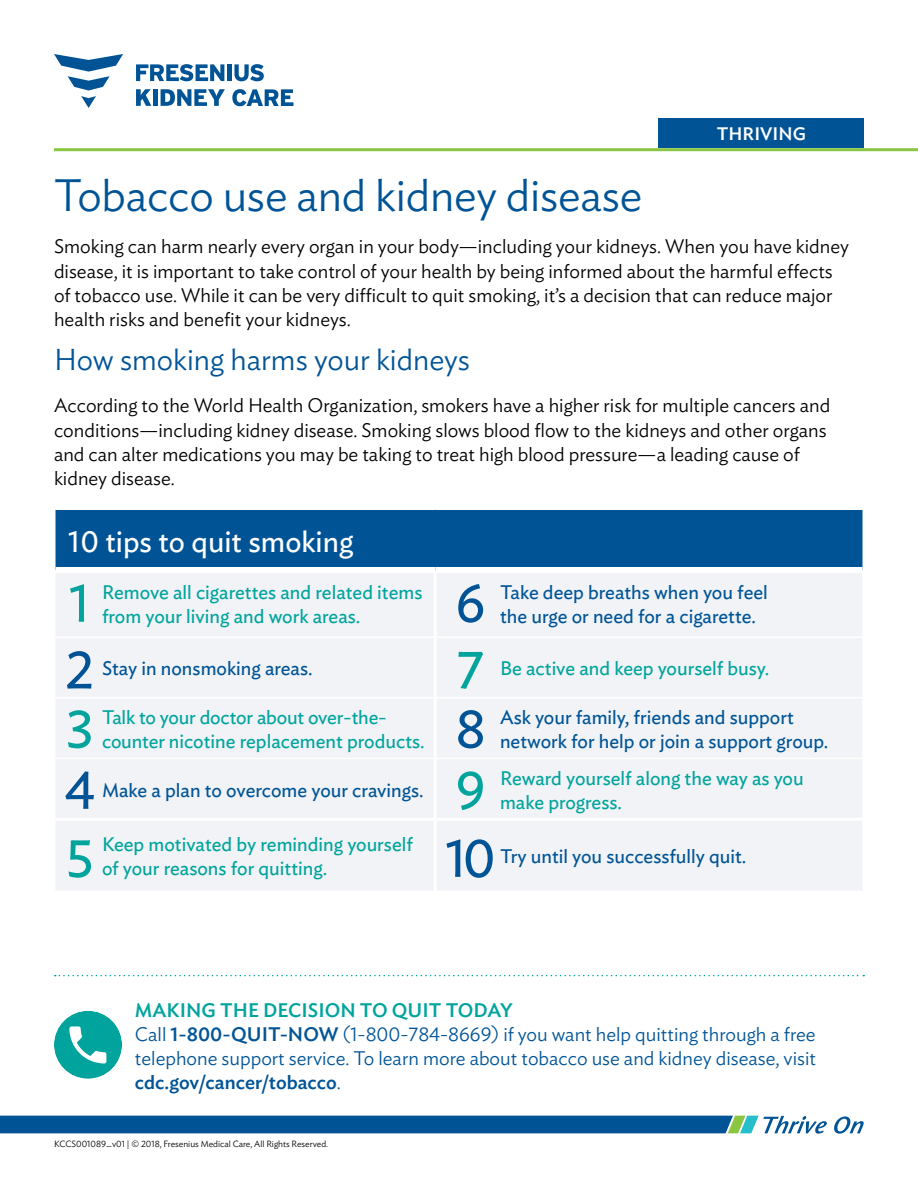
<style>
.page{position:relative;width:918px;height:1188px;background:#fff}
.page>*{position:absolute;margin:0;border:0;box-sizing:border-box;transform-origin:0 0}
.t1{font:53.25px "Ideal Sans";color:#005496}
.t2{font:53.25px "Ideal Sans";color:#00a49d}
.t3{font:300 45px "Ideal Sans";letter-spacing:-.005em;color:#005496}
.t4{font:300 30px "Ideal Sans";color:#005496}
.t5{font:30px "Ideal Sans";color:#fff}
.t6{font:300 19.5px/24px "Ideal Sans";color:#000}
.t7{font:19.5px/24px "Ideal Sans";color:#00a49d}
.t8{font:19.5px/24px "Ideal Sans";color:#005496}
.t9{font:300 19.5px/24px "Ideal Sans";color:#005496}
.t10{font:500 18px "Ideal Sans";color:#fff}
.t11{font:300 9px "Ideal Sans";color:#000}
.s1{font-weight:500;color:#00a49d}
.s2{font-weight:500}
</style>
<div class="page">
<hr style="left:54px;top:148px;width:864px;height:3px;background:#8ac641">
<svg style="left:54px;top:54px;width:69px;height:54px"></svg>
<svg style="left:136px;top:64px;width:88px;height:17px"></svg>
<div style="left:227px;top:64px;width:5px;height:17px;background:#005496"></div>
<svg style="left:234px;top:64px;width:30px;height:17px"></svg>
<svg style="left:232px;top:89px;width:62px;height:17px"></svg>
<svg style="left:136px;top:89px;width:15px;height:17px"></svg>
<hr style="left:153px;top:89px;width:4px;height:17px;background:#005496">
<svg style="left:161px;top:89px;width:64px;height:17px"></svg>
<svg style="left:834px;top:1116px;width:30px;height:18px"></svg>
<svg style="left:0;top:1116px;width:827px;height:18px;background:#1b679f"></svg>
<div style="left:55px;top:509px;width:808px;height:61px;background:#005496"></div>
<div style="left:56px;top:573px;width:806px;height:317px;background:#f1f3f6"></div>
<hr style="left:54px;top:508px;width:381px;height:2px;background:#fff">
<hr style="left:54px;top:510px;width:2px;height:60px;background:#fff">
<hr style="left:435px;top:508px;width:429px;height:2px;background:#fff">
<hr style="left:862px;top:510px;width:2px;height:60px;background:#fff">
<hr style="left:54px;top:636px;width:380px;height:2px;background:#fff">
<hr style="left:437px;top:636px;width:427px;height:2px;background:#fff">
<hr style="left:54px;top:697px;width:380px;height:1px;background:#fff">
<hr style="left:437px;top:697px;width:427px;height:1px;background:#fff">
<hr style="left:54px;top:758px;width:380px;height:1px;background:#fff">
<hr style="left:437px;top:758px;width:427px;height:1px;background:#fff">
<hr style="left:56px;top:818px;width:379px;height:3px;background:#fff">
<hr style="left:435px;top:818px;width:427px;height:3px;background:#fff">
<div style="left:56px;top:567px;width:379px;height:6px;background:#fff"></div>
<div style="left:435px;top:567px;width:427px;height:6px;background:#fff"></div>
<hr style="left:434px;top:573px;width:3px;height:64px;background:#fff">
<hr style="left:434px;top:637px;width:3px;height:61px;background:#fff">
<hr style="left:434px;top:698px;width:3px;height:60px;background:#fff">
<hr style="left:434px;top:758px;width:3px;height:60px;background:#fff">
<hr style="left:434px;top:821px;width:3px;height:69px;background:#fff">
<svg style="left:55px;top:975px;width:809px;height:1px"></svg>
<div style="left:54px;top:1011px;width:68px;height:68px;background:#00a49d;border-radius:50%"></div>
<svg style="left:69px;top:1026px;width:37px;height:37px"></svg>
<div style="left:659px;top:118px;width:205px;height:30px;background:#005496"></div>
<p class="t10" style="left:717px;top:120px;width:91px">THRIVING</p>
<h2 class="t3" style="left:54px;top:161px;width:590px">Tobacco use and kidney disease</h2>
<p class="t6" style="left:54px;top:233px;width:797px">Smoking can harm nearly every organ in your body—including your kidneys. When you have kidney disease, it is important to take control of your health by being informed about the harmful effects of tobacco use. While it can be very difficult to quit smoking, it’s a decision that can reduce major health risks and benefit your kidneys.</p>
<h3 class="t4" style="left:54px;top:337px;width:417px">How smoking harms your kidneys</h3>
<p class="t6" style="left:54px;top:392px;width:778px">According to the World Health Organization, smokers have a higher risk for multiple cancers and conditions—including kidney disease. Smoking slows blood flow to the kidneys and other organs and can alter medications you may be taking to treat high blood pressure—a leading cause of kidney disease.</p>
<h3 class="t5" style="left:68px;top:518px;width:287px">10 tips to quit smoking</h3>
<p class="t7" style="left:102px;top:579px;width:322px">Remove all cigarettes and related items from your living and work areas.</p>
<p class="t8" style="left:500px;top:579px;width:269px">Take deep breaths when you feel the urge or need for a cigarette.</p>
<p class="t8" style="left:102px;top:655px;width:212px">Stay in nonsmoking areas.</p>
<p class="t7" style="left:500px;top:655px;width:271px">Be active and keep yourself busy.</p>
<p class="t7" style="left:102px;top:704px;width:324px">Talk to your doctor about over-the&shy;counter nicotine replacement products.</p>
<p class="t8" style="left:500px;top:704px;width:330px">Ask your family, friends and support network for help or join a support group.</p>
<p class="t8" style="left:102px;top:776px;width:323px">Make a plan to overcome your cravings.</p>
<p class="t7" style="left:500px;top:764px;width:305px">Reward yourself along the way as you make progress.</p>
<p class="t7" style="left:102px;top:831px;width:312px">Keep motivated by reminding yourself of your reasons for quitting.</p>
<h1 class="t2" style="left:69px;top:563px;width:23px">1</h1>
<h1 class="t1" style="left:456px;top:563px;width:31px">6</h1>
<h1 class="t1" style="left:65px;top:629px;width:32px">2</h1>
<h1 class="t2" style="left:456px;top:629px;width:30px">7</h1>
<h1 class="t2" style="left:66px;top:689px;width:30px">3</h1>
<h1 class="t1" style="left:455px;top:689px;width:32px">8</h1>
<h1 class="t1" style="left:64px;top:750px;width:33px">4</h1>
<h1 class="t2" style="left:456px;top:750px;width:31px">9</h1>
<h1 class="t2" style="left:65px;top:818px;width:30px">5</h1>
<h1 class="t1" style="left:445px;top:818px;width:52px">10</h1>
<p class="t8" style="left:500px;top:843px;width:248px">Try until you successfully quit.</p>
<p class="t9" style="left:135px;top:996px;width:683px"><span class="s1">MAKING THE DECISION TO QUIT TODAY<br></span>Call <span class="s2">1-800-QUIT-NOW</span> (1-800-784-8669) if you want help quitting through a free telephone support service. To learn more about tobacco use and kidney disease, visit <span class="s2">cdc.gov/cancer/tobacco</span>.</p>
<p class="t11" style="left:54px;top:1137px;width:276px">KCCS001089_v01 | © 2018, Fresenius Medical Care, All Rights Reserved.</p>
</div>
